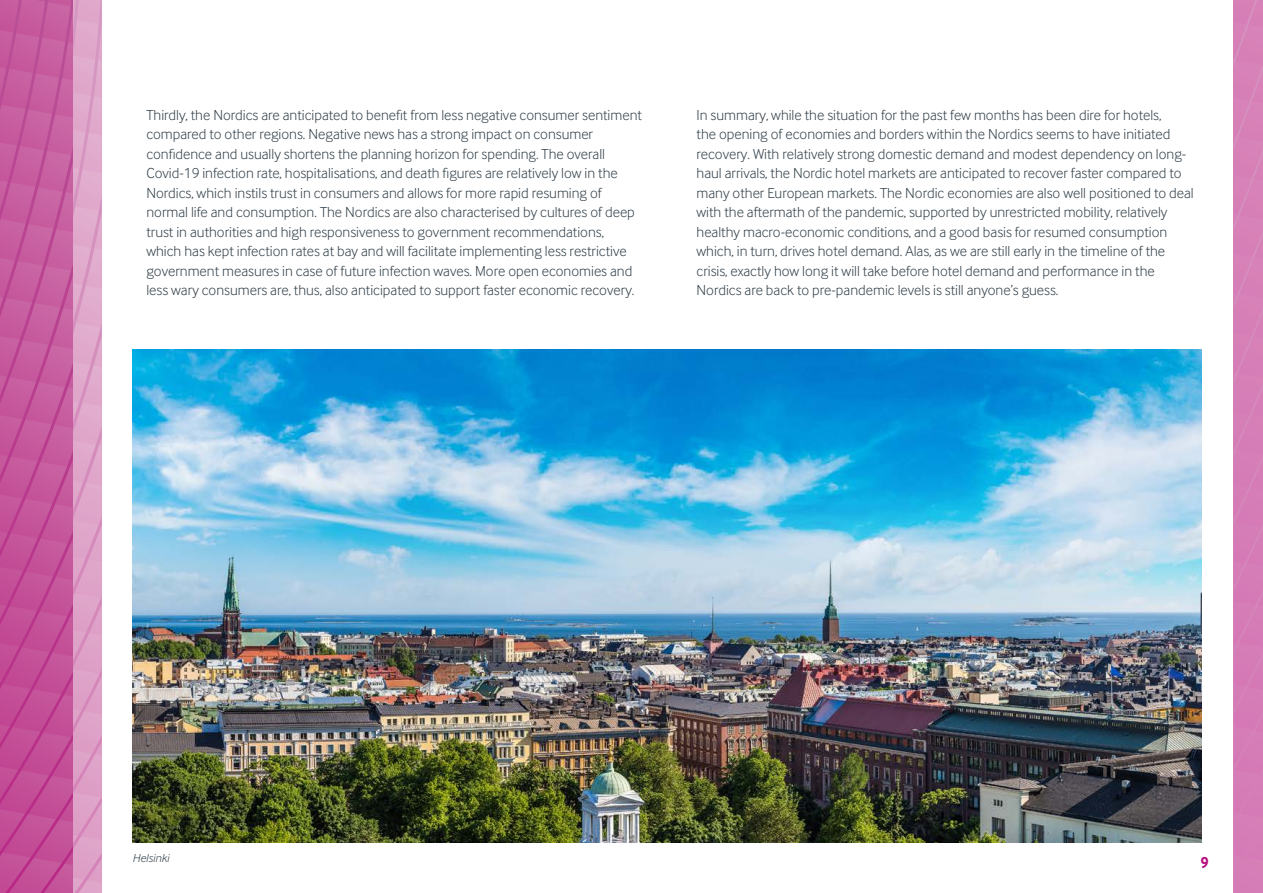
<style>
.page{position:relative;width:1263px;height:893px;background:#fff}
.page>*{position:absolute;margin:0;border:0;box-sizing:border-box;transform-origin:0 0}
.t1{font:700 16.5px "Inter Face";color:#b80e80;scale:.95 1}
.t2{font:300 15px/19.5px "Inter Face";color:#303e47}
.t3{font:italic 300 12px "Inter Face";color:#303e47}
</style>
<div class="page">
<div style="left:1233px;top:0;width:30px;height:893px;background:#d67eb7"></div>
<svg style="left:0;top:0;width:102px;height:893px;background:#cb6aa7"></svg>
<img style="left:133px;top:350px;width:1068px;height:492px">
<p class="t2" style="left:146px;top:105px;width:497px">Thirdly, the Nordics are anticipated to benefit from less negative consumer sentiment compared to other regions. Negative news has a strong impact on consumer confidence and usually shortens the planning horizon for spending. The overall Covid-19 infection rate, hospitalisations, and death figures are relatively low in the Nordics, which instils trust in consumers and allows for more rapid resuming of normal life and consumption. The Nordics are also characterised by cultures of deep trust in authorities and high responsiveness to government recommendations, which has kept infection rates at bay and will facilitate implementing less restrictive government measures in case of future infection waves. More open economies and less wary consumers are, thus, also anticipated to support faster economic recovery.</p>
<p class="t2" style="left:696px;top:105px;width:499px">In summary, while the situation for the past few months has been dire for hotels,<br>the opening of economies and borders within the Nordics seems to have initiated recovery. With relatively strong domestic demand and modest dependency on long&shy;haul arrivals, the Nordic hotel markets are anticipated to recover faster compared to many other European markets. The Nordic economies are also well positioned to deal with the aftermath of the pandemic, supported by unrestricted mobility, relatively healthy macro-economic conditions, and a good basis for resumed consumption which, in turn, drives hotel demand. Alas, as we are still early in the timeline of the crisis, exactly how long it will take before hotel demand and performance in the Nordics are back to pre-pandemic levels is still anyone’s guess.</p>
<p class="t3" style="left:133px;top:851px;width:38px">Helsinki</p>
<p class="t1" style="left:1200px;top:853px;width:10px">9</p>
</div>
